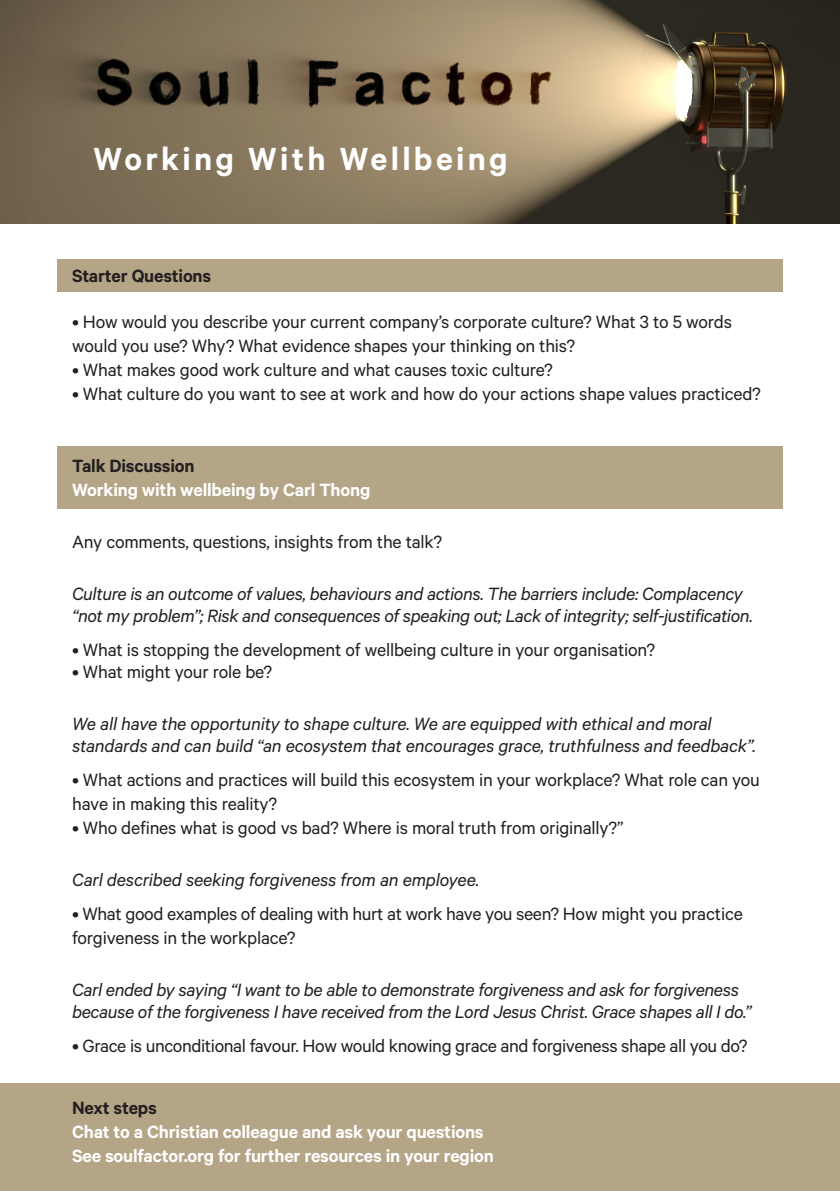
<style>
.page{position:relative;width:840px;height:1191px;background:#fff}
.page>*{position:absolute;margin:0;border:0;box-sizing:border-box;transform-origin:0 0}
.t1{font:600 36px "Calibre";letter-spacing:.09em;color:#fff}
.t2{font:20px/24px "Calibre";letter-spacing:-.01em;color:#231f20}
.t3{font:italic 20px/22px "Calibre";letter-spacing:-.02em;color:#231f20}
.t4{font:600 20px "Calibre";letter-spacing:-.01em;color:#fff}
.t5{font:600 20px "Calibre";letter-spacing:-.01em;color:#231f20}
</style>
<div class="page">
<div style="left:0;top:1083px;width:839px;height:108px;background:#b4a587"></div>
<img style="left:0;top:0;width:839px;height:223px">
<div style="left:58px;top:259px;width:724px;height:33px;background:#b4a587"></div>
<div style="left:57px;top:446px;width:725px;height:63px;background:#b4a587"></div>
<p class="t1" style="left:94px;top:137px;width:415px">Working With Wellbeing</p>
<p class="t5" style="left:72px;top:263px;width:141px">Starter Questions</p>
<p class="t2" style="left:72px;top:309px;width:661px">• How would you describe your current company’s corporate culture? What 3 to 5 words would you use? Why? What evidence shapes your thinking on this?</p>
<p class="t2" style="left:72px;top:357px;width:482px">• What makes good work culture and what causes toxic culture?</p>
<p class="t2" style="left:72px;top:381px;width:690px">• What culture do you want to see at work and how do your actions shape values practiced?</p>
<p class="t5" style="left:72px;top:453px;width:124px">Talk Discussion</p>
<p class="t4" style="left:72px;top:477px;width:299px">Working with wellbeing by Carl Thong</p>
<p class="t2" style="left:72px;top:529px;width:371px">Any comments, questions, insights from the talk?</p>
<p class="t3" style="left:72px;top:582px;width:681px">Culture is an outcome of values, behaviours and actions. The barriers include: Complacency “not my problem”; Risk and consequences of speaking out; Lack of integrity; self-justification.</p>
<p class="t2" style="left:72px;top:637px;width:584px">• What is stopping the development of wellbeing culture in your organisation?</p>
<p class="t2" style="left:72px;top:659px;width:201px">• What might your role be?</p>
<p class="t3" style="left:72px;top:712px;width:685px">We all have the opportunity to shape culture. We are equipped with ethical and moral standards and can build “an ecosystem that encourages grace, truthfulness and feedback”.</p>
<p class="t2" style="left:72px;top:767px;width:689px">• What actions and practices will build this ecosystem in your workplace? What role can you have in making this reality?</p>
<p class="t2" style="left:72px;top:815px;width:552px">• Who defines what is good vs bad? Where is moral truth from originally?”</p>
<p class="t3" style="left:72px;top:868px;width:408px">Carl described seeking forgiveness from an employee.</p>
<p class="t2" style="left:72px;top:901px;width:672px">• What good examples of dealing with hurt at work have you seen? How might you practice forgiveness in the workplace?</p>
<p class="t3" style="left:72px;top:978px;width:680px">Carl ended by saying “I want to be able to demonstrate forgiveness and ask for forgiveness because of the forgiveness I have received from the Lord Jesus Christ. Grace shapes all I do.”</p>
<p class="t2" style="left:72px;top:1033px;width:676px">• Grace is unconditional favour. How would knowing grace and forgiveness shape all you do?</p>
<p class="t5" style="left:72px;top:1095px;width:86px">Next steps</p>
<p class="t4" style="left:72px;top:1119px;width:413px">Chat to a Christian colleague and ask your questions</p>
<p class="t4" style="left:72px;top:1143px;width:423px">See soulfactor.org for further resources in your region</p>
</div>
